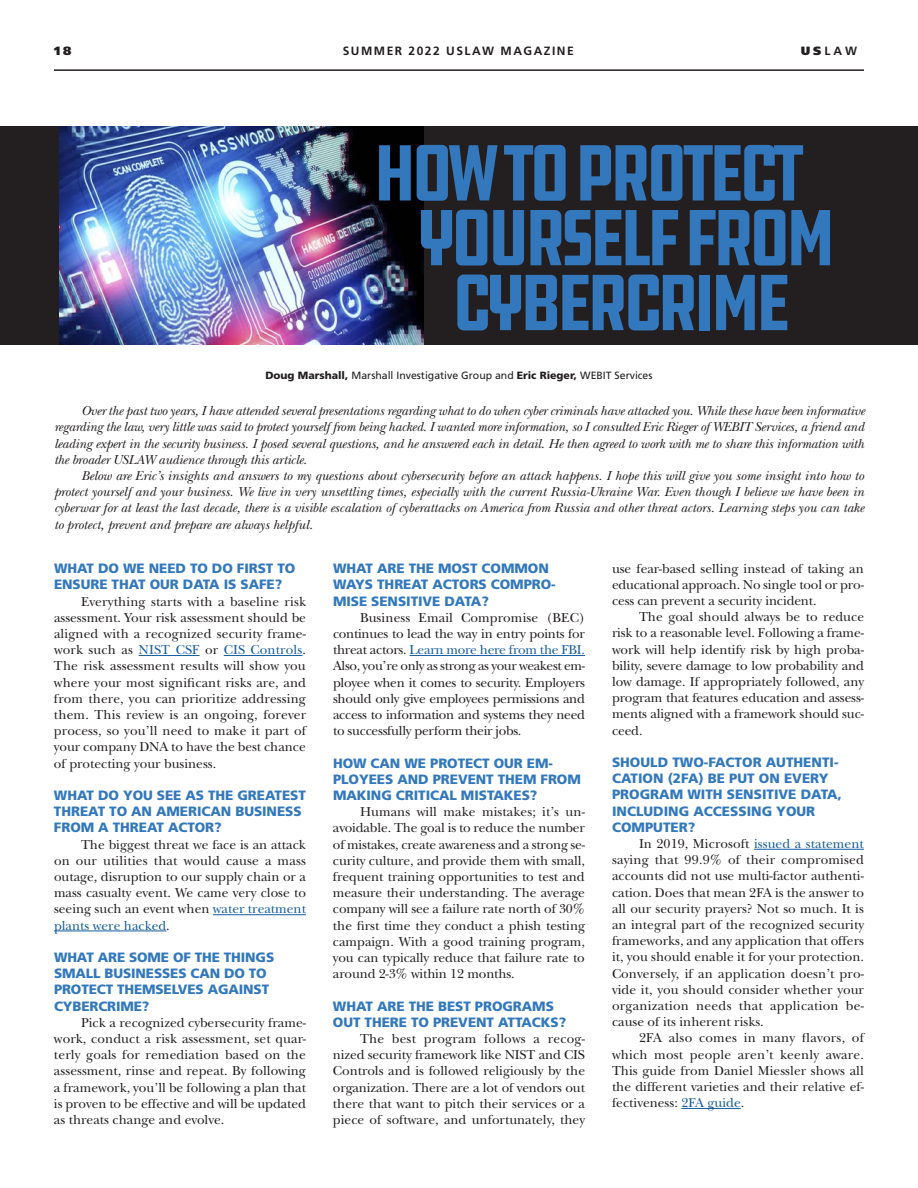
<style>
.page{position:relative;width:918px;height:1188px;background:#fff}
.page>*{position:absolute;margin:0;border:0;box-sizing:border-box;transform-origin:0 0}
.HEADLINE_UTOPIA{font:condensed 81.9px "DDC Hardware";letter-spacing:-.08em;color:#3378bd}
.BODY{font:13.5px/16.2px "New Baskerville";letter-spacing:-.005em;color:#231f20;text-align:justify}
.BODY-2{font:italic 13.5px/16.2px "New Baskerville";letter-spacing:-.01em;color:#231f20;text-align:justify}
.subhead_7{font:900 13.5px/16.2px "Frutiger";letter-spacing:-.005em;color:#3378bd}
.t1{font:700 12px "Frutiger";letter-spacing:.125em;color:#231f20}
.t2{font:900 12px "Frutiger";color:#231f20}
.author_name{font:10.5px "Frutiger";color:#231f20}
.s1{font-weight:900}
.s2{color:#175d9e}
</style>
<div class="page">
<hr style="left:54px;top:69px;width:810px;height:2px;background:#231f20">
<hr style="left:139px;top:655px;width:61px;height:1px;background:#175d9e">
<hr style="left:224px;top:655px;width:78px;height:1px;background:#175d9e">
<hr style="left:213px;top:914px;width:93px;height:1px;background:#175d9e">
<hr style="left:54px;top:931px;width:112px;height:1px;background:#175d9e">
<hr style="left:410px;top:655px;width:175px;height:1px;background:#175d9e">
<hr style="left:754px;top:849px;width:110px;height:1px;background:#175d9e">
<hr style="left:681px;top:1108px;width:60px;height:1px;background:#175d9e">
<div style="left:0;top:126px;width:918px;height:219px;background:#231f20"></div>
<img style="left:59px;top:126px;width:365px;height:219px">
<p class="t2" style="left:54px;top:43px;width:19px">18</p>
<p class="t1" style="left:343px;top:44px;width:232px">SUMMER 2022 USLAW MAGAZINE</p>
<p class="t1" style="left:801px;top:44px;width:58px"><span class="s1">US</span>LAW</p>
<p class="HEADLINE_UTOPIA" style="left:373px;top:123px;width:434px">HOW TO PROTECT</p>
<p class="HEADLINE_UTOPIA" style="left:416px;top:188px;width:422px">YOURSELF FROM</p>
<p class="HEADLINE_UTOPIA" style="left:451px;top:253px;width:342px">CYBERCRIME</p>
<p class="author_name" style="left:265px;top:370px;width:389px"><span class="s1">Doug Marshall,</span> Marshall Investigative Group and <span class="s1">Eric Rieger,</span> WEBIT Services</p>
<p class="BODY-2" style="left:54px;top:403px;width:812px;text-indent:27px">Over the past two years, I have attended several presentations regarding what to do when cyber criminals have attacked you. While these have been informative regarding the law, very little was said to protect yourself from being hacked. I wanted more information, so I consulted Eric Rieger of WEBIT Services, a friend and leading expert in the security business. I posed several questions, and he answered each in detail. He then agreed to work with me to share this information with the broader USLAW audience through this article.</p>
<p class="BODY-2" style="left:54px;top:468px;width:812px;text-indent:27px">Below are Eric’s insights and answers to my questions about cybersecurity before an attack happens. I hope this will give you some insight into how to protect yourself and your business. We live in very unsettling times, especially with the current Russia-Ukraine War. Even though I believe we have been in cyberwar for at least the last decade, there is a visible escalation of cyberattacks on America from Russia and other threat actors. Learning steps you can take to protect, prevent and prepare are always helpful.</p>
<p class="subhead_7" style="left:54px;top:560px;width:243px">WHAT DO WE NEED TO DO FIRST TO<br>ENSURE THAT OUR DATA IS SAFE?</p>
<p class="BODY" style="left:54px;top:593px;width:254px;text-indent:27px">Everything starts with a baseline risk assessment. Your risk assessment should be aligned with a recognized security frame&shy;work such as <span class="s2">NIST CSF</span> or <span class="s2">CIS Controls</span>.<br>The risk assessment results will show you where your most significant risks are, and from there, you can prioritize addressing them. This review is an ongoing, forever process, so you’ll need to make it part of your company DNA to have the best chance of protecting your business.</p>
<p class="subhead_7" style="left:54px;top:787px;width:253px">WHAT DO YOU SEE AS THE GREATEST<br>THREAT TO AN AMERICAN BUSINESS<br>FROM A THREAT ACTOR?</p>
<p class="BODY" style="left:54px;top:836px;width:254px;text-indent:27px">The biggest threat we face is an attack on our utilities that would cause a mass outage, disruption to our supply chain or a mass casualty event. We came very close to seeing such an event when <span class="s2">water treatment plants were hacked</span>.</p>
<p class="subhead_7" style="left:54px;top:949px;width:222px">WHAT ARE SOME OF THE THINGS<br>SMALL BUSINESSES CAN DO TO</p>
<p class="subhead_7" style="left:54px;top:981px;width:217px">PROTECT THEMSELVES AGAINST</p>
<p class="subhead_7" style="left:54px;top:998px;width:97px">CYBERCRIME?</p>
<p class="BODY" style="left:54px;top:1014px;width:254px;text-indent:27px">Pick a recognized cybersecurity frame&shy;work, conduct a risk assessment, set quar&shy;terly goals for remediation based on the assessment, rinse and repeat. By following a framework, you’ll be following a plan that is proven to be effective and will be updated as threats change and evolve.</p>
<p class="subhead_7" style="left:333px;top:560px;width:224px">WHAT ARE THE MOST COMMON<br>WAYS THREAT ACTORS COMPRO-<br>MISE SENSITIVE DATA?</p>
<p class="BODY" style="left:333px;top:609px;width:254px;text-indent:27px">Business Email Compromise (BEC) continues to lead the way in entry points for threat actors. <span class="s2">Learn more here from the FBI.<br></span>Also, you’re only as strong as your weakest em&shy;ployee when it comes to security. Employers should only give employees permissions and access to information and systems they need to successfully perform their jobs.</p>
<p class="subhead_7" style="left:333px;top:755px;width:249px">HOW CAN WE PROTECT OUR EM-<br>PLOYEES AND PREVENT THEM FROM<br>MAKING CRITICAL MISTAKES?</p>
<p class="BODY" style="left:333px;top:804px;width:254px;text-indent:27px">Humans will make mistakes; it’s un&shy;avoidable. The goal is to reduce the number of mistakes, create awareness and a strong se&shy;curity culture, and provide them with small, frequent training opportunities to test and measure their understanding. The average company will see a failure rate north of 30% the first time they conduct a phish testing campaign. With a good training program, you can typically reduce that failure rate to around 2-3% within 12 months.</p>
<p class="subhead_7" style="left:333px;top:998px;width:235px">WHAT ARE THE BEST PROGRAMS<br>OUT THERE TO PREVENT ATTACKS?</p>
<p class="BODY" style="left:333px;top:1031px;width:254px;text-indent:27px">The best program follows a recog&shy;nized security framework like NIST and CIS Controls and is followed religiously by the organization. There are a lot of vendors out there that want to pitch their services or a piece of software, and unfortunately, they</p>
<p class="BODY" style="left:612px;top:560px;width:254px">use fear-based selling instead of taking an educational approach. No single tool or pro&shy;cess can prevent a security incident.</p>
<p class="BODY" style="left:612px;top:609px;width:254px;text-indent:27px">The goal should always be to reduce risk to a reasonable level. Following a frame&shy;work will help identify risk by high proba&shy;bility, severe damage to low probability and low damage. If appropriately followed, any program that features education and assess&shy;ments aligned with a framework should suc&shy;ceed.</p>
<p class="subhead_7" style="left:612px;top:754px;width:231px">SHOULD TWO-FACTOR AUTHENTI-<br>CATION (2FA) BE PUT ON EVERY<br>PROGRAM WITH SENSITIVE DATA,<br>INCLUDING ACCESSING YOUR</p>
<p class="subhead_7" style="left:612px;top:819px;width:85px">COMPUTER?</p>
<p class="BODY" style="left:612px;top:836px;width:254px;text-indent:27px">In 2019, Microsoft <span class="s2">issued a statement </span>saying that 99.9% of their compromised accounts did not use multi-factor authenti&shy;cation. Does that mean 2FA is the answer to all our security prayers? Not so much. It is an integral part of the recognized security frameworks, and any application that offers it, you should enable it for your protection.<br>Conversely, if an application doesn’t pro&shy;vide it, you should consider whether your organization needs that application be&shy;cause of its inherent risks.</p>
<p class="BODY" style="left:612px;top:1030px;width:254px;text-indent:27px">2FA also comes in many flavors, of which most people aren’t keenly aware.<br>This guide from Daniel Miessler shows all the different varieties and their relative ef&shy;fectiveness: <span class="s2">2FA guide</span>.</p>
</div>
